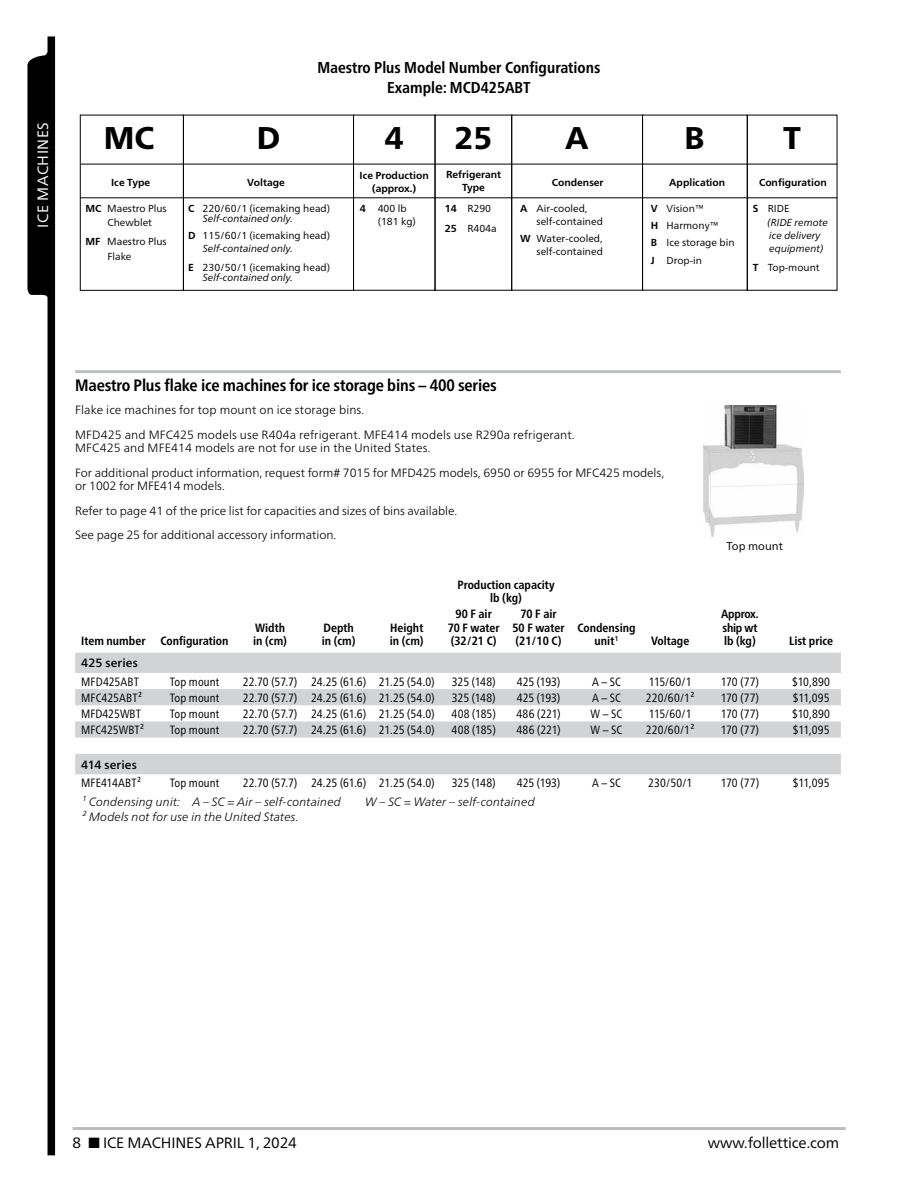
<style>
.page{position:relative;width:918px;height:1188px;background:#fff}
.page>*{position:absolute;margin:0;border:0;box-sizing:border-box;transform-origin:0 0}
.t1{font:800 31.35px "Frutiger Neue LT Pro";color:#000}
.t2{font:700 condensed 16.5px "Frutiger Neue LT Pro";letter-spacing:-.01em;color:#000}
.t3{font:700 condensed 15.75px/20.1px "Frutiger Neue LT Pro";color:#000;text-align:center}
.t4{font:15px "Frutiger Neue LT Pro";letter-spacing:-.01em;color:#000}
.t5{font:15px "Frutiger Neue LT Pro";letter-spacing:.03em;color:#fff}
.t6{font:condensed 12px "Frutiger Neue LT Pro";color:#000}
.t7{font:300 12px/24.6px "Frutiger Neue LT Pro";letter-spacing:-.005em;color:#000}
.t8{font:700 condensed 12px/13.5px "Frutiger Neue LT Pro";color:#000;text-align:center}
.t9{font:italic 300 12px "Frutiger Neue LT Pro";letter-spacing:.01em;color:#000}
.t10{font:500 12px "Frutiger Neue LT Pro";letter-spacing:.015em;color:#000}
.t11{font:11.25px "Frutiger Neue LT Pro";color:#000}
.t12{font:10.2px/13px "Frutiger Neue LT Pro";color:#000}
.t13{font:700 10.2px/13px "Frutiger Neue LT Pro";color:#000;text-align:center}
.t14{font:italic 10.2px/14.5px "Frutiger Neue LT Pro";color:#000}
.s1{font-weight:700}
.s2{font-style:italic}
.s3{font-weight:700;font-style:normal}
.s4{font-style:normal}
</style>
<div class="page">
<hr style="left:73px;top:1127px;width:773px;height:3px;background:#bcbec0">
<svg style="left:27px;top:36px;width:28px;height:1119px"></svg>
<hr style="left:75px;top:370px;width:766px;height:3px;background:#bcbec0">
<hr style="left:81px;top:197px;width:756px;height:1px;background:#000">
<div style="left:80px;top:115px;width:104px;height:176px;border:1px solid #000"></div>
<div style="left:183px;top:115px;width:171px;height:176px;border:1px solid #000"></div>
<div style="left:353px;top:115px;width:82px;height:176px;border:1px solid #000"></div>
<div style="left:435px;top:115px;width:77px;height:176px;border:1px solid #000"></div>
<div style="left:511px;top:115px;width:132px;height:176px;border:1px solid #000"></div>
<div style="left:642px;top:115px;width:106px;height:176px;border:1px solid #000"></div>
<div style="left:747px;top:115px;width:90px;height:176px;border:1px solid #000"></div>
<hr style="left:81px;top:164px;width:757px;height:1px;background:#000">
<img style="left:704px;top:405px;width:99px;height:132px">
<svg style="left:75px;top:653px;width:766px;height:121px;fill:#d1d3d4"></svg>
<p class="t5" style="left:34px;top:228px;width:107px;rotate:-90deg">ICE MACHINES</p>
<h3 class="t3" style="left:317px;top:57px;width:285px">Maestro Plus Model Number Configurations<br>Example: MCD425ABT</h3>
<h1 class="t1" style="left:104px;top:119px;width:52px">MC</h1>
<h1 class="t1" style="left:257px;top:120px;width:25px">D</h1>
<h1 class="t1" style="left:385px;top:119px;width:20px">4</h1>
<h1 class="t1" style="left:455px;top:120px;width:39px">25</h1>
<h1 class="t1" style="left:565px;top:119px;width:25px">A</h1>
<h1 class="t1" style="left:685px;top:119px;width:22px">B</h1>
<h1 class="t1" style="left:783px;top:119px;width:19px">T</h1>
<p class="t13" style="left:111px;top:175px;width:41px">Ice Type</p>
<p class="t13" style="left:247px;top:176px;width:39px">Voltage</p>
<p class="t12" style="left:203px;top:203px;width:129px;line-height:10.2px;text-indent:-15px"><span class="s1">C</span> 220/60/1 (icemaking head)<br><span class="s2">Self-contained only.</span></p>
<p class="t12" style="left:203px;top:229px;width:129px;text-indent:-15px"><span class="s1">D</span> 115/60/1 (icemaking head)<br><span class="s2">Self-contained only.</span></p>
<p class="t12" style="left:203px;top:262px;width:129px;line-height:10.2px;text-indent:-15px"><span class="s1">E</span> 230/50/1 (icemaking head)<br><span class="s2">Self-contained only.</span></p>
<p class="t12" style="left:107px;top:201px;width:61px;line-height:14.5px;text-indent:-22px"><span class="s1">MC</span> Maestro Plus<br>Chewblet</p>
<p class="t12" style="left:107px;top:234px;width:61px;line-height:14.5px;text-indent:-22px"><span class="s1">MF</span> Maestro Plus<br>Flake</p>
<p class="t13" style="left:446px;top:168px;width:56px">Refrigerant<br>Type</p>
<p class="t13" style="left:360px;top:169px;width:71px">Ice Production (approx.)</p>
<p class="t13" style="left:669px;top:176px;width:58px">Application</p>
<p class="t13" style="left:759px;top:176px;width:69px">Configuration</p>
<p class="t14" style="left:768px;top:201px;width:62px;text-indent:-15px"><span class="s3">S</span> <span class="s4">RIDE<br></span>(RIDE remote</p>
<p class="t14" style="left:769px;top:229px;width:56px;line-height:13px">ice delivery equipment)</p>
<p class="t12" style="left:753px;top:261px;width:68px"><span class="s1">T</span> Top-mount</p>
<p class="t13" style="left:552px;top:176px;width:53px">Condenser</p>
<p class="t12" style="left:378px;top:201px;width:40px;text-indent:-18px"><span class="s1">4</span> 400 lb (181 kg)</p>
<p class="t12" style="left:445px;top:198px;width:54px;line-height:20.4px"><span class="s1">14</span> R290<br><span class="s1">25</span> R404a</p>
<p class="t12" style="left:651px;top:199px;width:85px;line-height:17.4px"><span class="s1">V</span> Vision™<br><span class="s1">H</span> Harmony™<br><span class="s1">B</span> Ice storage bin<br><span class="s1">J</span> Drop-in</p>
<p class="t12" style="left:537px;top:201px;width:68px;text-indent:-16px"><span class="s1">A</span> Air-cooled, self-contained</p>
<p class="t12" style="left:520px;top:232px;width:84px;text-align:right"><span class="s1">W</span> Water-cooled, self-contained</p>
<h2 class="t2" style="left:75px;top:376px;width:423px">Maestro Plus flake ice machines for ice storage bins – 400 series</h2>
<p class="t7" style="left:75px;top:398px;width:499px">Flake ice machines for top mount on ice storage bins.<br>MFD425 and MFC425 models use R404a refrigerant. MFE414 models use R290a refrigerant.</p>
<p class="t7" style="left:75px;top:436px;width:590px">MFC425 and MFE414 models are not for use in the United States.<br>For additional product information, request form# 7015 for MFD425 models, 6950 or 6955 for MFC425 models,</p>
<p class="t7" style="left:75px;top:474px;width:382px">or 1002 for MFE414 models.<br>Refer to page 41 of the price list for capacities and sizes of bins available.<br>See page 25 for additional accessory information.</p>
<p class="t8" style="left:81px;top:634px;width:66px">Item number</p>
<p class="t8" style="left:160px;top:634px;width:70px">Configuration</p>
<p class="t8" style="left:253px;top:621px;width:35px;text-align:left">Width in (cm)</p>
<p class="t8" style="left:322px;top:621px;width:35px;text-align:left">Depth in (cm)</p>
<p class="t8" style="left:390px;top:621px;width:35px;text-align:left">Height in (cm)</p>
<p class="t8" style="left:458px;top:578px;width:98px">Production capacity lb (kg)</p>
<p class="t8" style="left:448px;top:607px;width:53px">90 F air<br>70 F water (32/21 C)</p>
<p class="t8" style="left:513px;top:607px;width:53px">70 F air<br>50 F water (21/10 C)</p>
<p class="t8" style="left:577px;top:621px;width:60px">Condensing unit<sup>1</sup></p>
<p class="t8" style="left:651px;top:634px;width:40px">Voltage</p>
<p class="t11" style="left:727px;top:539px;width:58px">Top mount</p>
<p class="t8" style="left:721px;top:607px;width:39px;text-align:justify">Approx. ship wt lb (kg)</p>
<p class="t8" style="left:789px;top:634px;width:46px">List price</p>
<p class="t10" style="left:81px;top:656px;width:58px">425 series</p>
<p class="t6" style="left:81px;top:674px;width:59px">MFD425ABT</p>
<p class="t6" style="left:170px;top:674px;width:51px">Top mount</p>
<p class="t6" style="left:243px;top:674px;width:193px">22.70 (57.7) 24.25 (61.6) 21.25 (54.0)</p>
<p class="t6" style="left:452px;top:674px;width:45px">325 (148)</p>
<p class="t6" style="left:517px;top:674px;width:45px">425 (193)</p>
<p class="t6" style="left:592px;top:674px;width:30px">A – SC</p>
<p class="t6" style="left:649px;top:674px;width:44px">115/60/1</p>
<p class="t6" style="left:721px;top:674px;width:40px">170 (77)</p>
<p class="t6" style="left:792px;top:674px;width:39px">$10,890</p>
<p class="t6" style="left:81px;top:691px;width:63px">MFC425ABT²</p>
<p class="t6" style="left:170px;top:691px;width:51px">Top mount</p>
<p class="t6" style="left:243px;top:691px;width:193px">22.70 (57.7) 24.25 (61.6) 21.25 (54.0)</p>
<p class="t6" style="left:452px;top:691px;width:45px">325 (148)</p>
<p class="t6" style="left:517px;top:691px;width:45px">425 (193)</p>
<p class="t6" style="left:592px;top:691px;width:30px">A – SC</p>
<p class="t6" style="left:646px;top:691px;width:50px">220/60/1²</p>
<p class="t6" style="left:721px;top:691px;width:40px">170 (77)</p>
<p class="t6" style="left:793px;top:691px;width:38px">$11,095</p>
<p class="t6" style="left:81px;top:707px;width:61px">MFD425WBT</p>
<p class="t6" style="left:170px;top:707px;width:51px">Top mount</p>
<p class="t6" style="left:243px;top:707px;width:193px">22.70 (57.7) 24.25 (61.6) 21.25 (54.0)</p>
<p class="t6" style="left:452px;top:707px;width:46px">408 (185)</p>
<p class="t6" style="left:516px;top:707px;width:46px">486 (221)</p>
<p class="t6" style="left:591px;top:707px;width:33px">W – SC</p>
<p class="t6" style="left:649px;top:707px;width:44px">115/60/1</p>
<p class="t6" style="left:721px;top:707px;width:40px">170 (77)</p>
<p class="t6" style="left:792px;top:707px;width:39px">$10,890</p>
<p class="t6" style="left:81px;top:723px;width:65px">MFC425WBT²</p>
<p class="t6" style="left:170px;top:723px;width:51px">Top mount</p>
<p class="t6" style="left:243px;top:723px;width:193px">22.70 (57.7) 24.25 (61.6) 21.25 (54.0)</p>
<p class="t6" style="left:452px;top:723px;width:46px">408 (185)</p>
<p class="t6" style="left:516px;top:723px;width:46px">486 (221)</p>
<p class="t6" style="left:591px;top:723px;width:33px">W – SC</p>
<p class="t6" style="left:646px;top:723px;width:50px">220/60/1²</p>
<p class="t6" style="left:721px;top:723px;width:40px">170 (77)</p>
<p class="t6" style="left:793px;top:723px;width:38px">$11,095</p>
<p class="t10" style="left:81px;top:757px;width:57px">414 series</p>
<p class="t6" style="left:81px;top:776px;width:62px">MFE414ABT²</p>
<p class="t6" style="left:170px;top:776px;width:51px">Top mount</p>
<p class="t6" style="left:243px;top:776px;width:193px">22.70 (57.7) 24.25 (61.6) 21.25 (54.0)</p>
<p class="t6" style="left:452px;top:776px;width:45px">325 (148)</p>
<p class="t6" style="left:517px;top:776px;width:45px">425 (193)</p>
<p class="t6" style="left:592px;top:776px;width:30px">A – SC</p>
<p class="t6" style="left:648px;top:776px;width:46px">230/50/1</p>
<p class="t6" style="left:721px;top:776px;width:40px">170 (77)</p>
<p class="t6" style="left:793px;top:776px;width:38px">$11,095</p>
<p class="t9" style="left:82px;top:795px;width:261px">¹ Condensing unit: A – SC = Air – self-contained</p>
<p class="t9" style="left:365px;top:795px;width:171px">W – SC = Water – self-contained</p>
<p class="t9" style="left:82px;top:809px;width:218px">² Models not for use in the United States.</p>
<p class="t4" style="left:73px;top:1134px;width:226px">8 ■ ICE MACHINES APRIL 1, 2024</p>
<p class="t4" style="left:708px;top:1134px;width:133px">www.follettice.com</p>
</div>
